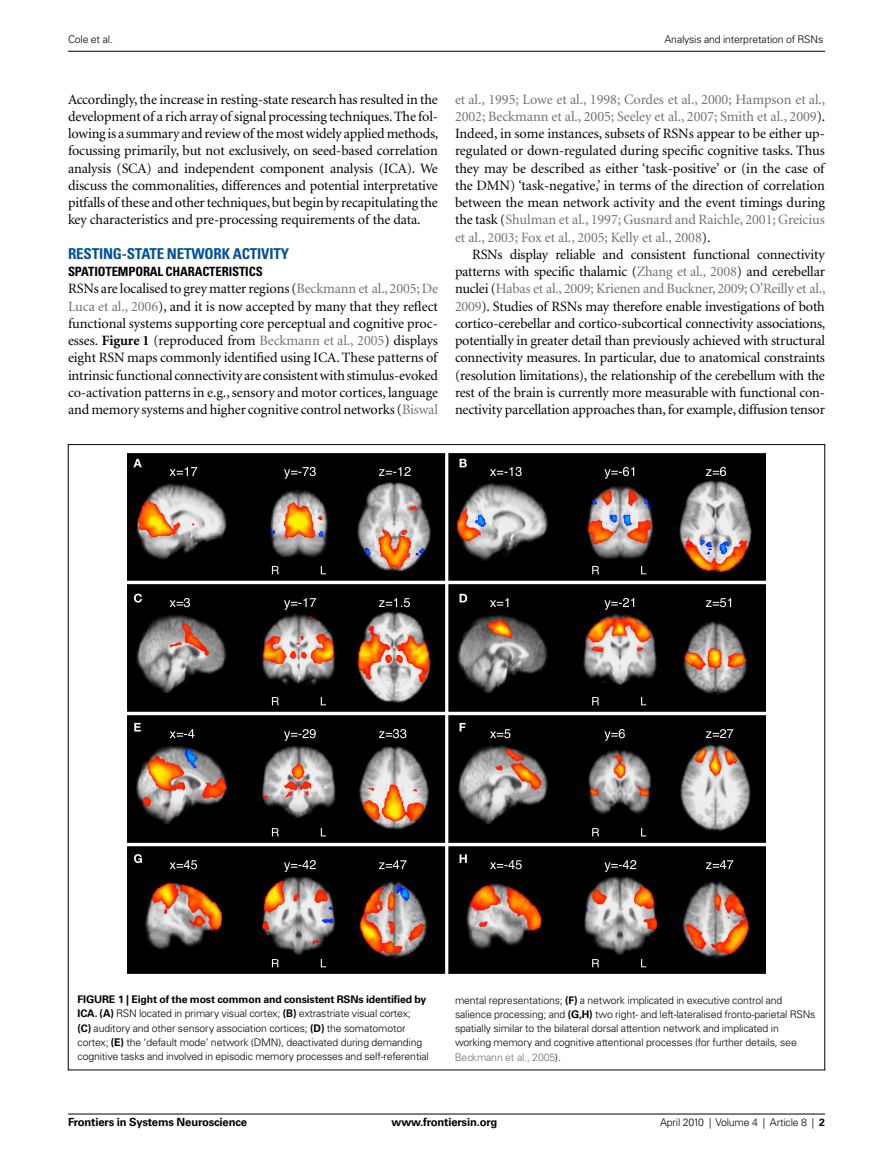
<style>
.page{position:relative;width:893px;height:1170px;background:#fff}
.page>*{position:absolute;margin:0;border:0;box-sizing:border-box;transform-origin:0 0}
.t1{font:700 condensed 15px "Univers";letter-spacing:-.01em;color:#00519e}
.t2{font:14.25px/17.2px "Minion";letter-spacing:-.01em;color:#000;text-align:justify}
.t3{font:700 condensed 12.75px "Univers";letter-spacing:-.01em;color:#000}
.t4{font:700 11.25px "Univers";letter-spacing:-.015em;color:#000}
.t5{font:300 10.5px/14.2px "Univers";letter-spacing:-.015em;color:#000}
.s1{color:#707173}
.s2{font-weight:700}
</style>
<div class="page">
<hr style="left:68px;top:1113px;width:757px;height:1px;background:#000">
<hr style="left:68px;top:51px;width:757px;height:1px;background:#000">
<img style="left:128px;top:454px;width:637px;height:518px">
<p class="t5" style="left:68px;top:33px;width:46px">Cole et al.</p>
<p class="t5" style="left:664px;top:33px;width:160px">Analysis and interpretation of RSNs</p>
<p class="t2" style="left:68px;top:92px;width:372px">Accordingly, the increase in resting-state research has resulted in the development of a rich array of signal processing techniques. The fol&shy;lowing is a summary and review of the most widely applied methods, focussing primarily, but not exclusively, on seed-based correlation analysis (SCA) and independent component analysis (ICA). We discuss the commonalities, differences and potential interpretative pitfalls of these and other techniques, but begin by recapitulating the key characteristics and pre-processing requirements of the data.</p>
<p class="t1" style="left:68px;top:248px;width:223px">RESTING-STATE NETWORK ACTIVITY</p>
<p class="t3" style="left:68px;top:267px;width:196px">SPATIOTEMPORAL CHARACTERISTICS</p>
<p class="t2" style="left:68px;top:281px;width:372px">RSNs are localised to grey matter regions (<span class="s1">Beckmann et al., 2005; De Luca et al., 2006</span>), and it is now accepted by many that they reflect functional systems supporting core perceptual and cognitive proc&shy;esses. <span class="s2">Figure 1</span> (reproduced from <span class="s1">Beckmann et al., 2005</span>) displays eight RSN maps commonly identified using ICA. These patterns of intrinsic functional connectivity are consistent with stimulus-evoked co-activation patterns in e.g., sensory and motor cortices, language and memory systems and higher cognitive control networks (<span class="s1">Biswal</span></p>
<p class="t2" style="left:455px;top:92px;width:372px"><span class="s1">et al., 1995; Lowe et al., 1998; Cordes et al., 2000; Hampson et al., 2002; Beckmann et al., 2005; Seeley et al., 2007; Smith et al., 2009</span>).<br>Indeed, in some instances, subsets of RSNs appear to be either up&shy;regulated or down-regulated during specific cognitive tasks. Thus they may be described as either ‘task-positive’ or (in the case of the DMN) ‘task-negative,’ in terms of the direction of correlation between the mean network activity and the event timings during the task (<span class="s1">Shulman et al., 1997; Gusnard and Raichle, 2001; Greicius et al., 2003; Fox et al., 2005; Kelly et al., 2008</span>).</p>
<p class="t2" style="left:455px;top:247px;width:372px;text-indent:17px">RSNs display reliable and consistent functional connectivity patterns with specific thalamic (<span class="s1">Zhang et al., 2008</span>) and cerebellar nuclei (<span class="s1">Habas et al., 2009; Krienen and Buckner, 2009; O’Reilly et al., 2009</span>). Studies of RSNs may therefore enable investigations of both cortico-cerebellar and cortico-subcortical connectivity associations, potentially in greater detail than previously achieved with structural connectivity measures. In particular, due to anatomical constraints (resolution limitations), the relationship of the cerebellum with the rest of the brain is currently more measurable with functional con&shy;nectivity parcellation approaches than, for example, diffusion tensor</p>
<p class="t5" style="left:78px;top:993px;width:353px"><span class="s2">FIGURE 1 | Eight of the most common and consistent RSNs identified by ICA. (A)</span> RSN located in primary visual cortex; <span class="s2">(B)</span> extrastriate visual cortex;<br><span class="s2">(C)</span> auditory and other sensory association cortices; <span class="s2">(D)</span> the somatomotor cortex; <span class="s2">(E)</span> the ‘default mode’ network (DMN), deactivated during demanding cognitive tasks and involved in episodic memory processes and self-referential</p>
<p class="t5" style="left:455px;top:993px;width:362px">mental representations; <span class="s2">(F)</span> a network implicated in executive control and salience processing; and <span class="s2">(G,H)</span> two right- and left-lateralised fronto-parietal RSNs spatially similar to the bilateral dorsal attention network and implicated in working memory and cognitive attentional processes (for further details, see <span class="s1">Beckmann et al., 2005</span>).</p>
<p class="t4" style="left:68px;top:1117px;width:181px">Frontiers in Systems Neuroscience</p>
<p class="t4" style="left:392px;top:1117px;width:107px">www.frontiersin.org</p>
<p class="t5" style="left:660px;top:1115px;width:166px">April 2010 | Volume 4 | Article 8 | <span class="s2">2</span></p>
</div>
